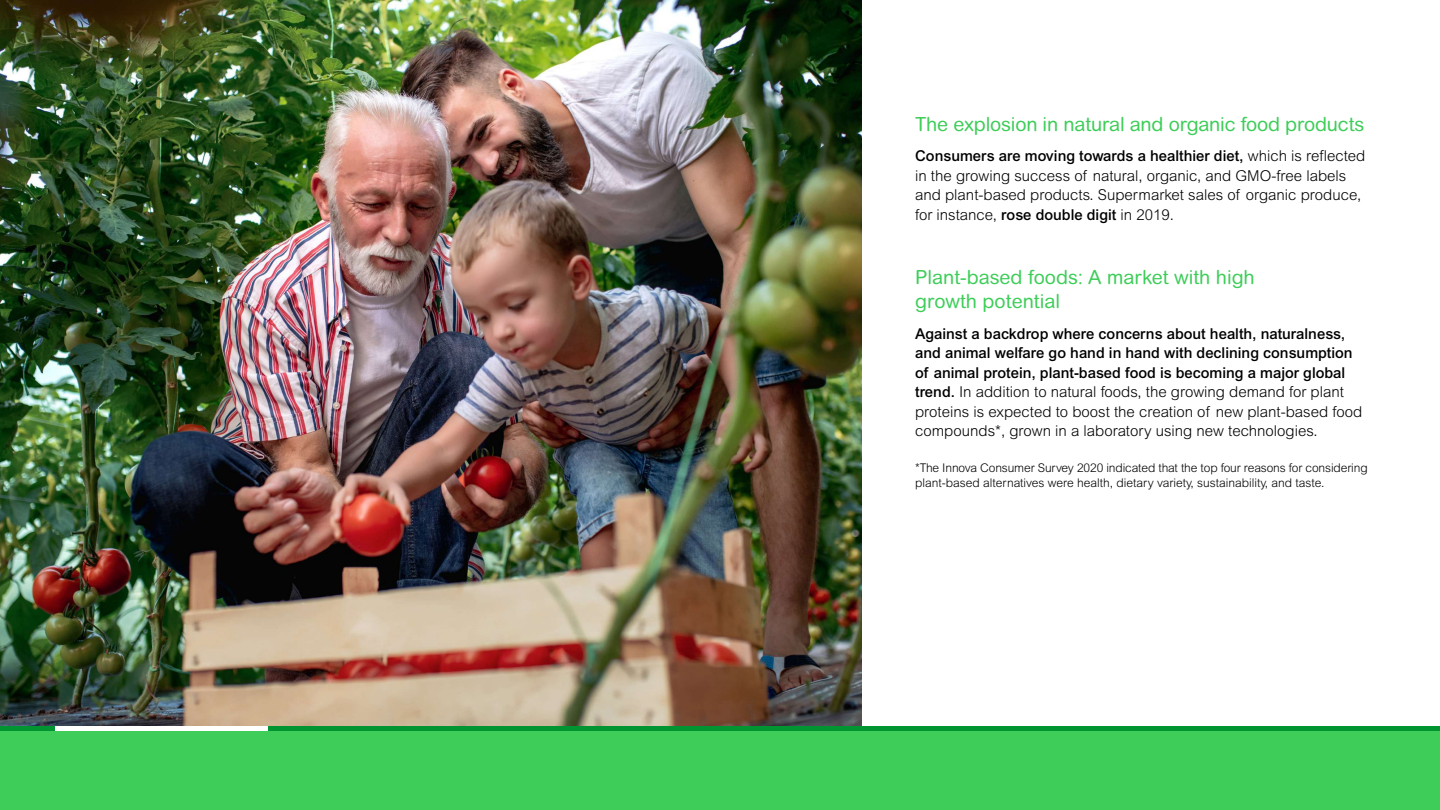
<style>
.page{position:relative;width:1440px;height:810px;background:#fff}
.page>*{position:absolute;margin:0;border:0;box-sizing:border-box;transform-origin:0 0}
.t1{font:19.5px/24.8px "Arial Rounded MT Pro";letter-spacing:-.01em;color:#3dcd58}
.t2{font:500 15px/19.5px "Arial MT Std";color:#000}
.t3{font:300 15px/19.5px "Arial MT Std";color:#000}
.t4{font:300 12px/15px "Arial MT Std";letter-spacing:-.01em;color:#000}
.s1{font-weight:500}
.s2{font-weight:300}
</style>
<div class="page">
<img style="left:0;top:0;width:862px;height:726px">
<div style="left:0;top:729px;width:1440px;height:81px;background:#3dcd58"></div>
<hr style="left:0;top:726px;width:1440px;height:4px;background:#009530">
<hr style="left:55px;top:726px;width:213px;height:4px;background:#fff">
<h1 class="t1" style="left:915px;top:113px;width:451px">The explosion in natural and organic food products</h1>
<p class="t3" style="left:915px;top:146px;width:452px"><span class="s1">Consumers are moving towards a healthier diet,</span> which is reflected in the growing success of natural, organic, and GMO-free labels and plant-based products. Supermarket sales of organic produce, for instance, <span class="s1">rose double digit</span> in 2019.</p>
<h1 class="t1" style="left:915px;top:265px;width:341px">Plant-based foods: A market with high growth potential</h1>
<p class="t2" style="left:915px;top:323px;width:449px">Against a backdrop where concerns about health, naturalness, and animal welfare go hand in hand with declining consumption of animal protein, plant-based food is becoming a major global trend. <span class="s2">In addition to natural foods, the growing demand for plant proteins is expected to boost the creation of new plant-based food compounds*, grown in a laboratory using new technologies.</span></p>
<p class="t4" style="left:915px;top:461px;width:454px">*The Innova Consumer Survey 2020 indicated that the top four reasons for considering plant-based alternatives were health, dietary variety, sustainability, and taste.</p>
</div>
